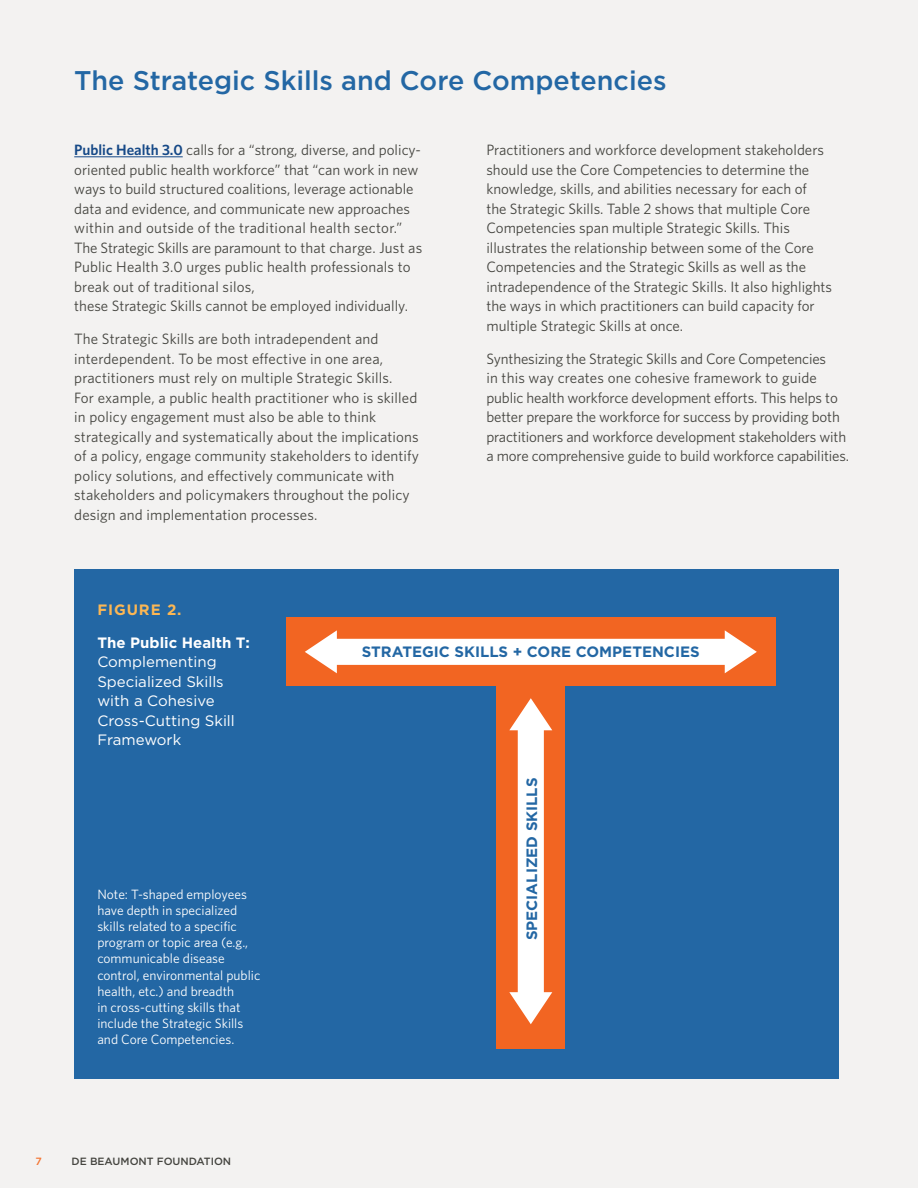
<style>
.page{position:relative;width:918px;height:1188px;background:#f3f2f1}
.page>*{position:absolute;margin:0;border:0;box-sizing:border-box;transform-origin:0 0}
.t1{font:500 27px "Gotham";color:#2367a4}
.t2{font:15px/19.5px "Whitney";color:#44443f}
.t3{font:15px/19.5px "Gotham";color:#fff}
.t4{font:700 15px "Gotham";color:#2367a4}
.t5{font:700 15px "Gotham";color:#fff}
.t6{font:700 15px "Gotham";letter-spacing:.06em;color:#fcb754}
.t7{font:13.5px/16.2px "Whitney";color:#fff}
.t8{font:500 10.5px "Gotham";color:#44443f}
.t9{font:500 10.5px "Gotham";color:#f47532}
.s1{font-weight:600;color:#164987}
</style>
<div class="page">
<hr style="left:74px;top:156px;width:109px;height:1px;background:#164987">
<div style="left:74px;top:569px;width:765px;height:510px;background:#2367a4"></div>
<div style="left:286px;top:618px;width:489px;height:68px;background:#f26522"></div>
<div style="left:497px;top:635px;width:68px;height:414px;background:#f26522"></div>
<svg style="left:305px;top:630px;width:452px;height:43px"></svg>
<svg style="left:509px;top:698px;width:43px;height:326px"></svg>
<h1 class="t1" style="left:74px;top:65px;width:594px">The Strategic Skills and Core Competencies</h1>
<p class="t2" style="left:74px;top:140px;width:350px"><span class="s1">Public Health 3.0</span> calls for a “strong, diverse, and policy&shy;oriented public health workforce” that “can work in new ways to build structured coalitions, leverage actionable data and evidence, and communicate new approaches within and outside of the traditional health sector.” The Strategic Skills are paramount to that charge. Just as Public Health 3.0 urges public health professionals to break out of traditional silos,<br>these Strategic Skills cannot be employed individually.</p>
<p class="t2" style="left:74px;top:329px;width:346px">The Strategic Skills are both intradependent and interdependent. To be most effective in one area, practitioners must rely on multiple Strategic Skills.<br>For example, a public health practitioner who is skilled in policy engagement must also be able to think strategically and systematically about the implications of a policy, engage community stakeholders to identify policy solutions, and effectively communicate with stakeholders and policymakers throughout the policy design and implementation processes.</p>
<p class="t2" style="left:486px;top:140px;width:347px">Practitioners and workforce development stakeholders should use the Core Competencies to determine the knowledge, skills, and abilities necessary for each of<br>the Strategic Skills. Table 2 shows that multiple Core Competencies span multiple Strategic Skills. This illustrates the relationship between some of the Core Competencies and the Strategic Skills as well as the intradependence of the Strategic Skills. It also highlights the ways in which practitioners can build capacity for multiple Strategic Skills at once.</p>
<p class="t2" style="left:486px;top:348px;width:364px">Synthesizing the Strategic Skills and Core Competencies<br>in this way creates one cohesive framework to guide public health workforce development efforts. This helps to better prepare the workforce for success by providing both practitioners and workforce development stakeholders with a more comprehensive guide to build workforce capabilities.</p>
<p class="t6" style="left:97px;top:601px;width:86px">FIGURE 2.</p>
<p class="t5" style="left:97px;top:634px;width:154px">The Public Health T:</p>
<p class="t3" style="left:97px;top:652px;width:139px">Complementing<br>Specialized Skills with a Cohesive<br>Cross-Cutting Skill<br>Framework</p>
<p class="t7" style="left:97px;top:885px;width:164px">Note: T-shaped employees have depth in specialized skills related to a specific program or topic area (e.g., communicable disease control, environmental public health, etc.) and breadth<br>in cross-cutting skills that include the Strategic Skills and Core Competencies.</p>
<p class="t9" style="left:35px;top:1155px;width:8px">7</p>
<p class="t8" style="left:72px;top:1155px;width:161px">DE BEAUMONT FOUNDATION</p>
<p class="t4" style="left:362px;top:643px;width:339px">STRATEGIC SKILLS + CORE COMPETENCIES</p>
<p class="t4" style="left:523px;top:940px;width:164px;rotate:-90deg">SPECIALIZED SKILLS</p>
</div>
